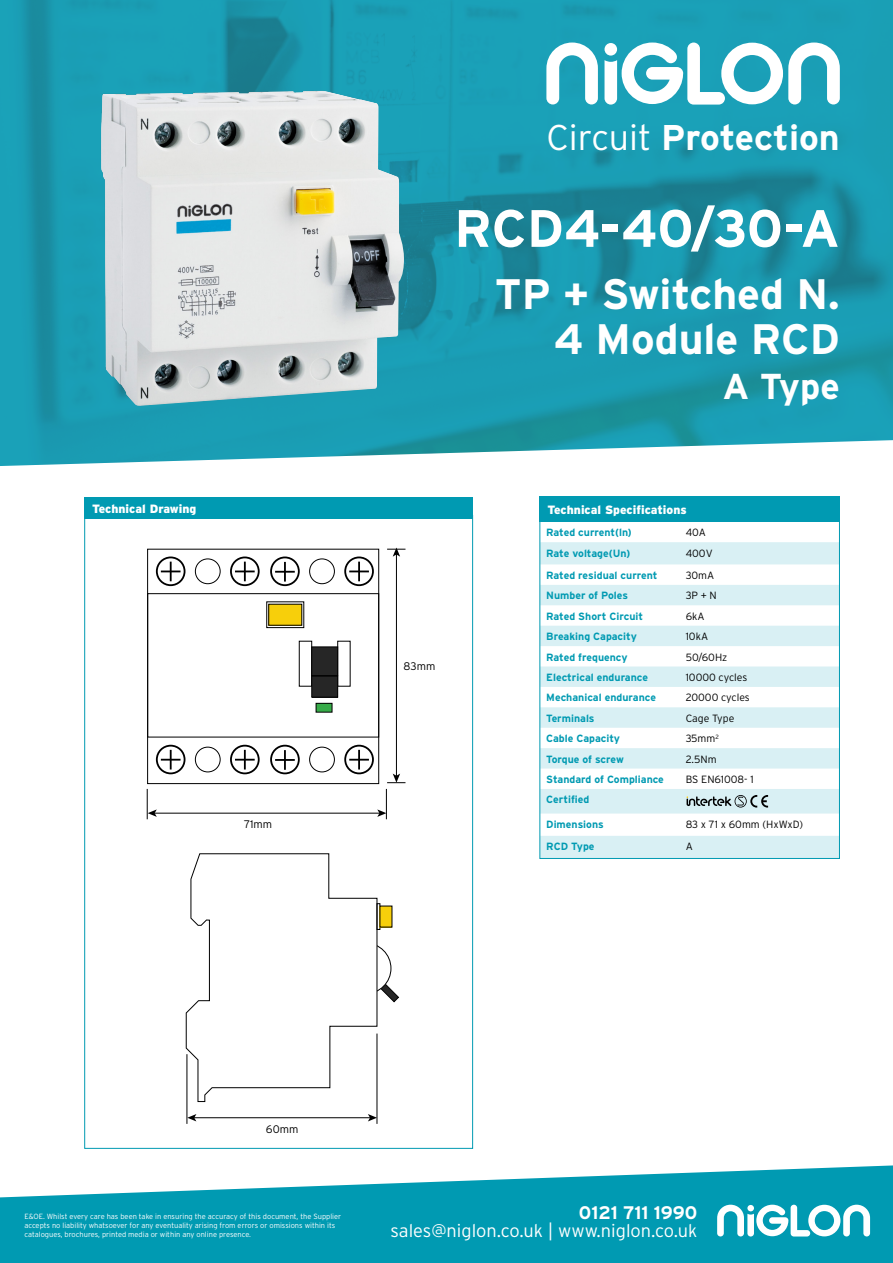
<style>
.page{position:relative;width:893px;height:1263px;background:#fff}
.page>*{position:absolute;margin:0;border:0;box-sizing:border-box;transform-origin:0 0}
.t1{font:700 52.5px "Interstate";color:#fff}
.t2{font:700 42.6px/45px "Interstate";color:#fff;text-align:right}
.t3{font:700 36px "Interstate";color:#fff}
.t4{font:700 35.7px "Interstate";color:#fff}
.t5{font:300 18.15px "Interstate";color:#fff}
.t6{font:700 18.15px "Interstate";color:#fff}
.t7{font:900 12px "Interstate";color:#fff}
.t8{font:300 10.95px "Interstate";color:#000}
.t9{font:700 10.5px "Interstate";color:#009ab2}
.t10{font:300 10.5px "Interstate";color:#000}
.t11{font:300 7.5px/9px "Interstate";color:#fff}
.s1{font-weight:300}
</style>
<div class="page">
<svg style="left:0;top:1165px;width:893px;height:98px;fill:#009ab2"></svg>
<svg style="left:717px;top:1205px;width:153px;height:31px"></svg>
<img style="left:0;top:0;width:893px;height:466px">
<svg style="left:546px;top:43px;width:52px;height:61px"></svg>
<svg style="left:604px;top:43px;width:236px;height:62px"></svg>
<div style="left:84px;top:497px;width:389px;height:22px;background:#009ab2"></div>
<svg style="left:84px;top:519px;width:389px;height:630px"></svg>
<img style="left:101px;top:91px;width:303px;height:315px">
<svg style="left:378px;top:970px;width:22px;height:33px"></svg>
<div style="left:340px;top:943px;width:51px;height:51px;background:#fff;border-radius:50%"></div>
<svg style="left:185px;top:853px;width:193px;height:249px"></svg>
<div style="left:380px;top:906px;width:12px;height:21px;background:#f7cf0b"></div>
<hr style="left:186px;top:1054px;width:1px;height:70px;background:#000">
<hr style="left:376px;top:1033px;width:1px;height:91px;background:#000">
<hr style="left:194px;top:1117px;width:176px;height:1px;background:#000">
<svg style="left:187px;top:1114px;width:9px;height:7px"></svg>
<svg style="left:368px;top:1114px;width:9px;height:7px"></svg>
<svg style="left:539px;top:522px;width:301px;height:337px"></svg>
<div style="left:539px;top:497px;width:301px;height:25px;background:#009ab2"></div>
<p class="t7" style="left:92px;top:502px;width:106px">Technical Drawing</p>
<p class="t8" style="left:244px;top:818px;width:30px">71mm</p>
<h3 class="t4" style="left:546px;top:118px;width:295px"><span class="s1">Circuit</span> Protection</h3>
<h1 class="t1" style="left:454px;top:199px;width:387px">RCD4-40/30-A</h1>
<h2 class="t2" style="left:495px;top:271px;width:346px">TP + Switched N.<br>4 Module RCD</h2>
<h3 class="t3" style="left:722px;top:366px;width:119px">A Type</h3>
<p class="t8" style="left:404px;top:660px;width:33px">83mm</p>
<p class="t7" style="left:547px;top:503px;width:141px">Technical Specifications</p>
<p class="t9" style="left:546px;top:527px;width:87px">Rated current(ln)</p>
<p class="t10" style="left:686px;top:527px;width:22px">40A</p>
<p class="t9" style="left:546px;top:547px;width:85px">Rate voltage(Un)</p>
<p class="t10" style="left:686px;top:547px;width:29px">400V</p>
<p class="t9" style="left:546px;top:569px;width:113px">Rated residual current</p>
<p class="t10" style="left:686px;top:569px;width:30px">30mA</p>
<p class="t9" style="left:546px;top:590px;width:83px">Number of Poles</p>
<p class="t10" style="left:686px;top:590px;width:33px">3P + N</p>
<p class="t9" style="left:546px;top:610px;width:98px">Rated Short Circuit</p>
<p class="t10" style="left:686px;top:610px;width:20px">6kA</p>
<p class="t9" style="left:546px;top:630px;width:92px">Breaking Capacity</p>
<p class="t10" style="left:686px;top:630px;width:24px">10kA</p>
<p class="t9" style="left:546px;top:651px;width:83px">Rated frequency</p>
<p class="t10" style="left:686px;top:651px;width:43px">50/60Hz</p>
<p class="t9" style="left:546px;top:671px;width:103px">Electrical endurance</p>
<p class="t10" style="left:686px;top:671px;width:63px">10000 cycles</p>
<p class="t9" style="left:546px;top:692px;width:111px">Mechanical endurance</p>
<p class="t10" style="left:686px;top:692px;width:66px">20000 cycles</p>
<p class="t9" style="left:546px;top:712px;width:50px">Terminals</p>
<p class="t10" style="left:686px;top:712px;width:50px">Cage Type</p>
<p class="t9" style="left:546px;top:733px;width:75px">Cable Capacity</p>
<p class="t10" style="left:686px;top:732px;width:35px">35mm<sup>2</sup></p>
<p class="t9" style="left:546px;top:753px;width:79px">Torque of screw</p>
<p class="t10" style="left:686px;top:753px;width:32px">2.5Nm</p>
<p class="t9" style="left:546px;top:773px;width:119px">Standard of Compliance</p>
<p class="t10" style="left:686px;top:773px;width:70px">BS EN61008- 1</p>
<p class="t9" style="left:546px;top:794px;width:45px">Certified</p>
<p class="t9" style="left:546px;top:818px;width:59px">Dimensions</p>
<p class="t10" style="left:686px;top:818px;width:119px">83 x 71 x 60mm (HxWxD)</p>
<p class="t9" style="left:546px;top:841px;width:50px">RCD Type</p>
<p class="t10" style="left:686px;top:841px;width:9px">A</p>
<p class="t8" style="left:266px;top:1123px;width:34px">60mm</p>
<p class="t11" style="left:24px;top:1211px;width:318px">E&amp;OE. Whilst every care has been take in ensuring the accuracy of this document, the Supplier accepts no liability whatsoever for any eventuality arising from errors or omissions within its catalogues, brochures, printed media or within any online presence.</p>
<h3 class="t6" style="left:579px;top:1203px;width:120px">0121 711 1990</h3>
<h3 class="t5" style="left:390px;top:1220px;width:308px">sales@niglon.co.uk | www.niglon.co.uk</h3>
</div>
